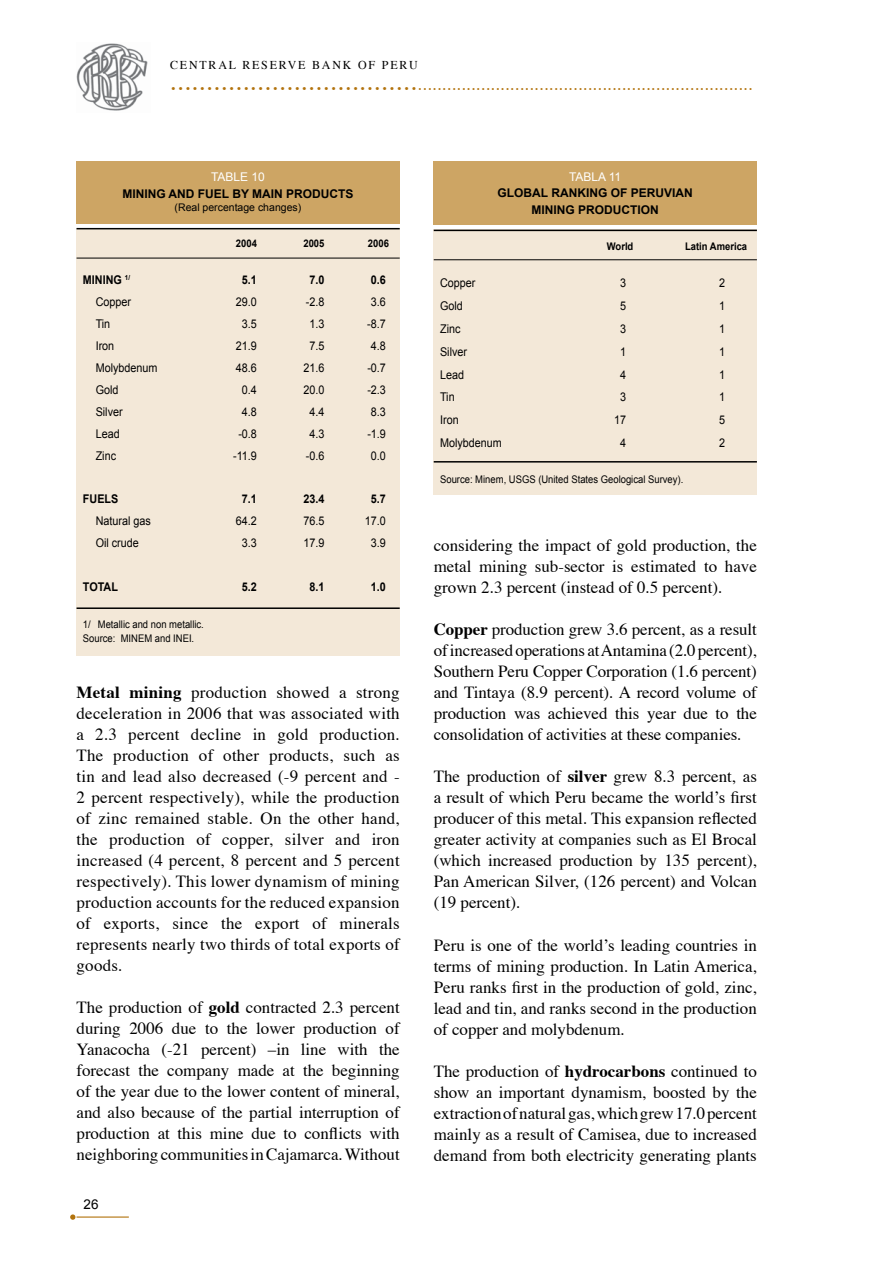
<style>
.page{position:relative;width:893px;height:1263px;background:#fff}
.page>*{position:absolute;margin:0;border:0;box-sizing:border-box;transform-origin:0 0}
.t1{font:18px "Times";color:#b2730e}
.t2{font:16.95px/21px "Times";color:#000;text-align:justify}
.t3{font:13.5px "Arial";color:#000}
.t4{font:12px "Arial";color:#000;scale:.9 1}
.t5{font:700 12px/16.5px "Arial";color:#000;text-align:center}
.t6{font:700 12px "Arial";color:#000;scale:.9 1}
.t7{font:12px "Times";letter-spacing:.15em;color:#000}
.t8{font:12px "Arial";color:#fff}
.t9{font:10.5px/13.5px "Arial";color:#000;scale:.9 1}
.t10{font:700 10.5px "Arial";color:#000;scale:.9 1}
.t11{font:10.5px "Arial";color:#000}
.s1{font-size:27px}
.s2{font-weight:700}
</style>
<div class="page">
<hr style="left:77px;top:1216px;width:52px;height:1px;background:#b2730e">
<svg style="left:70px;top:1214px;width:5px;height:6px"></svg>
<img style="left:77px;top:43px;width:71px;height:68px">
<div style="left:77px;top:228px;width:323px;height:427px;background:#f3e8d8"></div>
<hr style="left:77px;top:228px;width:323px;height:1px;background:#000">
<hr style="left:77px;top:258px;width:323px;height:1px;background:#000">
<div style="left:77px;top:162px;width:323px;height:62px;background:#cda564"></div>
<hr style="left:77px;top:607px;width:323px;height:2px;background:#000">
<div style="left:434px;top:230px;width:323px;height:265px;background:#f3e8d8"></div>
<hr style="left:434px;top:230px;width:323px;height:1px;background:#000">
<hr style="left:434px;top:259px;width:323px;height:1px;background:#000">
<div style="left:434px;top:162px;width:323px;height:63px;background:#cda564"></div>
<hr style="left:434px;top:461px;width:323px;height:2px;background:#000">
<p class="t7" style="left:170px;top:53px;width:249px">CENTRAL RESERVE BANK OF PERU</p>
<p class="t1" style="left:170px;top:67px;width:584px"><span class="s1">..................................</span>.....................................................................</p>
<p class="t8" style="left:211px;top:170px;width:23px">table</p>
<p class="t8" style="left:251px;top:170px;width:15px">10</p>
<p class="t5" style="left:122px;top:185px;width:233px">MINING AND FUEL BY MAIN PRODUCTS</p>
<p class="t11" style="left:175px;top:202px;width:128px">(Real percentage changes)</p>
<p class="t10" style="left:236px;top:238px;width:25px">2004</p>
<p class="t10" style="left:303px;top:238px;width:25px">2005</p>
<p class="t10" style="left:368px;top:238px;width:25px">2006</p>
<p class="t6" style="left:83px;top:273px;width:54px">MINING <sup>1/</sup></p>
<p class="t6" style="left:242px;top:273px;width:18px">5.1</p>
<p class="t6" style="left:309px;top:273px;width:18px">7.0</p>
<p class="t6" style="left:371px;top:273px;width:18px">0.6</p>
<p class="t4" style="left:96px;top:295px;width:41px">Copper</p>
<p class="t4" style="left:236px;top:295px;width:25px">29.0</p>
<p class="t4" style="left:306px;top:295px;width:22px">-2.8</p>
<p class="t4" style="left:371px;top:295px;width:18px">3.6</p>
<p class="t4" style="left:96px;top:317px;width:18px">Tin</p>
<p class="t4" style="left:242px;top:317px;width:15px">3.5</p>
<p class="t4" style="left:309px;top:317px;width:18px">1.3</p>
<p class="t4" style="left:367px;top:317px;width:21px">-8.7</p>
<p class="t4" style="left:96px;top:339px;width:22px">Iron</p>
<p class="t4" style="left:236px;top:339px;width:42px">21.97</p>
<p class="t4" style="left:315px;top:339px;width:8px">.5</p>
<p class="t4" style="left:371px;top:339px;width:18px">4.8</p>
<p class="t4" style="left:96px;top:361px;width:70px">Molybdenum</p>
<p class="t4" style="left:236px;top:361px;width:25px">48.6</p>
<p class="t4" style="left:303px;top:361px;width:25px">21.6</p>
<p class="t4" style="left:367px;top:361px;width:21px">-0.7</p>
<p class="t4" style="left:96px;top:383px;width:27px">Gold</p>
<p class="t4" style="left:242px;top:383px;width:18px">0.4</p>
<p class="t4" style="left:303px;top:383px;width:25px">20.0</p>
<p class="t4" style="left:367px;top:383px;width:22px">-2.3</p>
<p class="t4" style="left:96px;top:405px;width:32px">Silver</p>
<p class="t4" style="left:242px;top:405px;width:18px">4.8</p>
<p class="t4" style="left:309px;top:405px;width:18px">4.4</p>
<p class="t4" style="left:371px;top:405px;width:18px">8.3</p>
<p class="t4" style="left:96px;top:427px;width:28px">Lead</p>
<p class="t4" style="left:238px;top:427px;width:22px">-0.8</p>
<p class="t4" style="left:309px;top:427px;width:18px">4.3</p>
<p class="t4" style="left:367px;top:427px;width:21px">-1.9</p>
<p class="t4" style="left:96px;top:449px;width:24px">Zinc</p>
<p class="t4" style="left:233px;top:449px;width:24px">-11.9</p>
<p class="t4" style="left:306px;top:449px;width:22px">-0.6</p>
<p class="t4" style="left:371px;top:449px;width:18px">0.0</p>
<p class="t6" style="left:83px;top:492px;width:41px">FUELS</p>
<p class="t6" style="left:242px;top:492px;width:18px">7.1</p>
<p class="t6" style="left:303px;top:492px;width:25px">23.4</p>
<p class="t6" style="left:371px;top:492px;width:18px">5.7</p>
<p class="t4" style="left:96px;top:514px;width:63px">Natural gas</p>
<p class="t4" style="left:236px;top:514px;width:54px">64.2 7</p>
<p class="t4" style="left:309px;top:514px;width:15px">6.5</p>
<p class="t4" style="left:365px;top:514px;width:25px">17.0</p>
<p class="t4" style="left:96px;top:536px;width:50px">Oil crude</p>
<p class="t4" style="left:242px;top:536px;width:18px">3.3</p>
<p class="t4" style="left:303px;top:536px;width:21px">17.9</p>
<p class="t4" style="left:371px;top:536px;width:17px">3.9</p>
<p class="t6" style="left:83px;top:580px;width:40px">TOTAL</p>
<p class="t6" style="left:242px;top:580px;width:18px">5.2</p>
<p class="t6" style="left:309px;top:580px;width:18px">8.1</p>
<p class="t6" style="left:371px;top:580px;width:18px">1.0</p>
<p class="t9" style="left:83px;top:618px;width:136px">1/ Metallic and non metallic.<br>Source: MINEM and INEI.</p>
<p class="t2" style="left:77px;top:681px;width:325px"><span class="s2">Metal mining</span> production showed a strong deceleration in 2006 that was associated with a 2.3 percent decline in gold production.<br>The production of other products, such as tin and lead also decreased (-9 percent and - 2 percent respectively), while the production of zinc remained stable. On the other hand, the production of copper, silver and iron increased (4 percent, 8 percent and 5 percent respectively). This lower dynamism of mining production accounts for the reduced expansion of exports, since the export of minerals represents nearly two thirds of total exports of goods.</p>
<p class="t2" style="left:77px;top:996px;width:325px">The production of <span class="s2">gold</span> contracted 2.3 percent during 2006 due to the lower production of Yanacocha (-21 percent) –in line with the forecast the company made at the beginning of the year due to the lower content of mineral, and also because of the partial interruption of production at this mine due to conflicts with neighboring communities in Cajamarca. Without</p>
<p class="t3" style="left:84px;top:1197px;width:17px">26</p>
<p class="t8" style="left:569px;top:170px;width:54px">tabla 11</p>
<p class="t5" style="left:498px;top:185px;width:197px">GLOBAL RANKING OF PERUVIAN<br>MINING PRODUCTION</p>
<p class="t10" style="left:607px;top:240px;width:31px">World</p>
<p class="t10" style="left:685px;top:240px;width:71px">Latin America</p>
<p class="t4" style="left:440px;top:276px;width:41px">Copper</p>
<p class="t4" style="left:620px;top:276px;width:8px">3</p>
<p class="t4" style="left:719px;top:276px;width:8px">2</p>
<p class="t4" style="left:440px;top:299px;width:27px">Gold</p>
<p class="t4" style="left:620px;top:299px;width:4px">5</p>
<p class="t4" style="left:719px;top:299px;width:8px">1</p>
<p class="t4" style="left:440px;top:322px;width:24px">Zinc</p>
<p class="t4" style="left:620px;top:322px;width:8px">3</p>
<p class="t4" style="left:719px;top:322px;width:8px">1</p>
<p class="t4" style="left:440px;top:345px;width:32px">Silver</p>
<p class="t4" style="left:620px;top:345px;width:8px">1</p>
<p class="t4" style="left:719px;top:345px;width:8px">1</p>
<p class="t4" style="left:440px;top:368px;width:28px">Lead</p>
<p class="t4" style="left:620px;top:368px;width:8px">4</p>
<p class="t4" style="left:719px;top:368px;width:8px">1</p>
<p class="t4" style="left:440px;top:390px;width:18px">Tin</p>
<p class="t4" style="left:620px;top:390px;width:8px">3</p>
<p class="t4" style="left:719px;top:390px;width:8px">1</p>
<p class="t4" style="left:440px;top:413px;width:22px">Iron</p>
<p class="t4" style="left:614px;top:413px;width:10px">175</p>
<p class="t4" style="left:440px;top:436px;width:70px">Molybdenum</p>
<p class="t4" style="left:620px;top:436px;width:8px">4</p>
<p class="t4" style="left:719px;top:436px;width:8px">2</p>
<p class="t9" style="left:440px;top:473px;width:272px">Source: Minem, USGS (United States Geological Survey).</p>
<p class="t2" style="left:434px;top:534px;width:325px">considering the impact of gold production, the metal mining sub-sector is estimated to have grown 2.3 percent (instead of 0.5 percent).</p>
<p class="t2" style="left:434px;top:618px;width:325px"><span class="s2">Copper</span> production grew 3.6 percent, as a result of increased operations at Antamina (2.0 percent), Southern Peru Copper Corporation (1.6 percent) and Tintaya (8.9 percent). A record volume of production was achieved this year due to the consolidation of activities at these companies.</p>
<p class="t2" style="left:434px;top:765px;width:325px">The production of <span class="s2">silver</span> grew 8.3 percent, as a result of which Peru became the world’s first producer of this metal. This expansion reflected greater activity at companies such as El Brocal (which increased production by 135 percent), Pan American Silver, (126 percent) and Volcan (19 percent).</p>
<p class="t2" style="left:434px;top:933px;width:325px">Peru is one of the world’s leading countries in terms of mining production. In Latin America, Peru ranks first in the production of gold, zinc, lead and tin, and ranks second in the production of copper and molybdenum.</p>
<p class="t2" style="left:434px;top:1059px;width:325px">The production of <span class="s2">hydrocarbons</span> continued to show an important dynamism, boosted by the extraction of natural gas, which grew 17.0 percent mainly as a result of Camisea, due to increased demand from both electricity generating plants</p>
</div>
